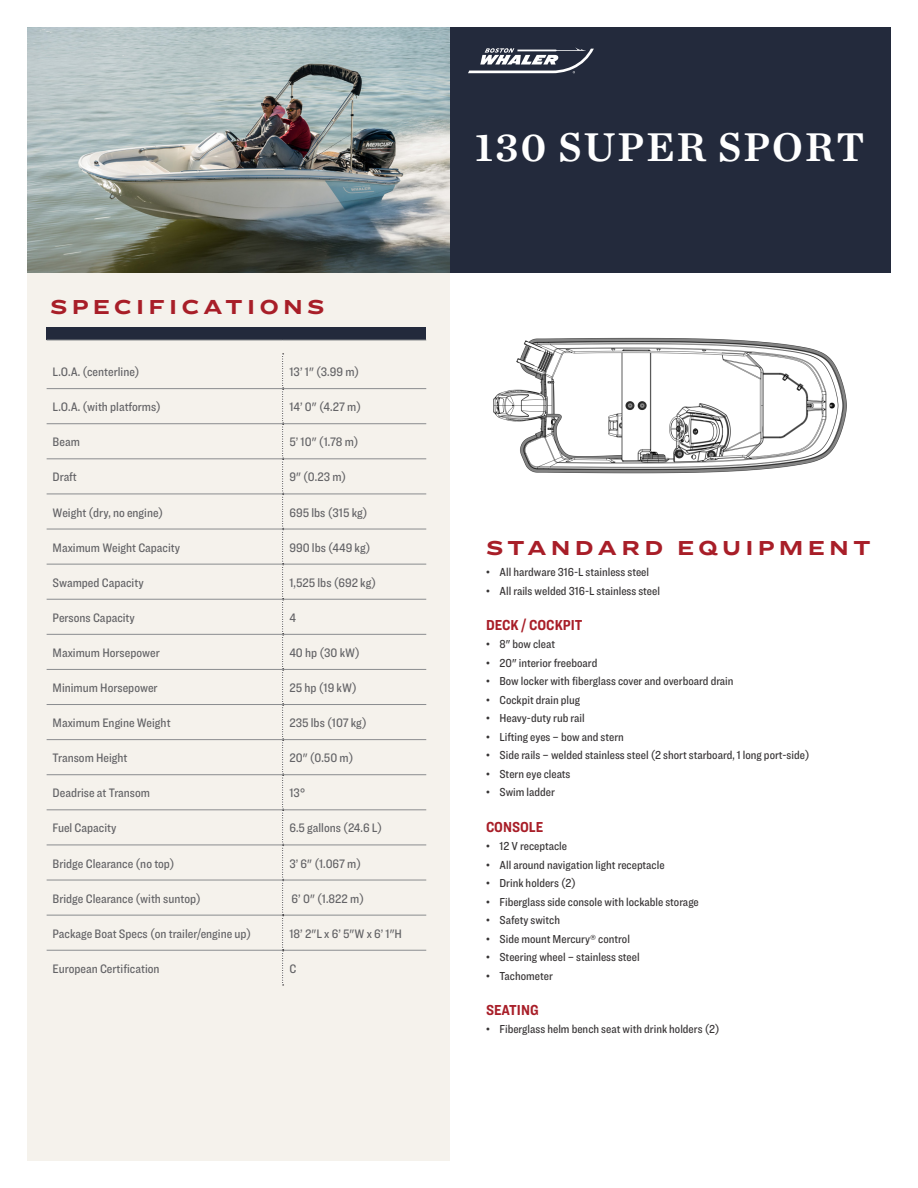
<style>
.page{position:relative;width:918px;height:1188px;background:#fff}
.page>*{position:absolute;margin:0;border:0;box-sizing:border-box;transform-origin:0 0}
.t1{font:42px "Chronicle Text G1 Semi";letter-spacing:.05em;color:#fff}
.Lg__Red_Bold_Header{font:700 21px "Ringside Extra Wide";letter-spacing:.2em;color:#a81e28}
.All_Cap_Red_Subhead{font:700 15px "Ringside Condensed";color:#a81e28}
.Specifications_75__B{font:500 12.75px "Ringside Condensed";color:#636366}
.t2{font:500 12px "Ringside Condensed";color:#373435}
</style>
<div class="page">
<div style="left:450px;top:27px;width:441px;height:245px;background:#232a3c"></div>
<svg style="left:468px;top:47px;width:126px;height:26px"></svg>
<div style="left:27px;top:272px;width:423px;height:889px;background:#f5f2ec"></div>
<div style="left:47px;top:327px;width:379px;height:13px;background:#232a3c"></div>
<hr style="left:47px;top:915px;width:236px;height:1px;background:#8a8c8f">
<hr style="left:283px;top:915px;width:143px;height:1px;background:#8a8c8f">
<hr style="left:47px;top:950px;width:236px;height:1px;background:#8a8c8f">
<hr style="left:283px;top:950px;width:143px;height:1px;background:#8a8c8f">
<svg style="left:282px;top:354px;width:2px;height:632px"></svg>
<hr style="left:47px;top:340px;width:236px;height:1px;background:#8a8c8f">
<hr style="left:283px;top:340px;width:143px;height:1px;background:#8a8c8f">
<hr style="left:47px;top:388px;width:236px;height:1px;background:#8a8c8f">
<hr style="left:283px;top:388px;width:143px;height:1px;background:#8a8c8f">
<hr style="left:47px;top:423px;width:236px;height:1px;background:#8a8c8f">
<hr style="left:283px;top:423px;width:143px;height:1px;background:#8a8c8f">
<hr style="left:47px;top:459px;width:236px;height:1px;background:#8a8c8f">
<hr style="left:283px;top:459px;width:143px;height:1px;background:#8a8c8f">
<hr style="left:47px;top:494px;width:236px;height:1px;background:#8a8c8f">
<hr style="left:283px;top:494px;width:143px;height:1px;background:#8a8c8f">
<hr style="left:47px;top:529px;width:236px;height:1px;background:#8a8c8f">
<hr style="left:283px;top:529px;width:143px;height:1px;background:#8a8c8f">
<hr style="left:47px;top:564px;width:236px;height:1px;background:#8a8c8f">
<hr style="left:283px;top:564px;width:143px;height:1px;background:#8a8c8f">
<hr style="left:47px;top:599px;width:236px;height:1px;background:#8a8c8f">
<hr style="left:283px;top:599px;width:143px;height:1px;background:#8a8c8f">
<hr style="left:47px;top:634px;width:236px;height:1px;background:#8a8c8f">
<hr style="left:283px;top:634px;width:143px;height:1px;background:#8a8c8f">
<hr style="left:47px;top:669px;width:236px;height:1px;background:#8a8c8f">
<hr style="left:283px;top:669px;width:143px;height:1px;background:#8a8c8f">
<hr style="left:47px;top:704px;width:236px;height:1px;background:#8a8c8f">
<hr style="left:283px;top:704px;width:143px;height:1px;background:#8a8c8f">
<hr style="left:47px;top:739px;width:236px;height:1px;background:#8a8c8f">
<hr style="left:283px;top:739px;width:143px;height:1px;background:#8a8c8f">
<hr style="left:47px;top:774px;width:236px;height:1px;background:#8a8c8f">
<hr style="left:283px;top:774px;width:143px;height:1px;background:#8a8c8f">
<hr style="left:47px;top:810px;width:236px;height:1px;background:#8a8c8f">
<hr style="left:283px;top:810px;width:143px;height:1px;background:#8a8c8f">
<hr style="left:47px;top:845px;width:236px;height:1px;background:#8a8c8f">
<hr style="left:283px;top:845px;width:143px;height:1px;background:#8a8c8f">
<hr style="left:47px;top:880px;width:236px;height:1px;background:#8a8c8f">
<hr style="left:283px;top:880px;width:143px;height:1px;background:#8a8c8f">
<img style="left:27px;top:27px;width:423px;height:245px">
<img style="left:494px;top:337px;width:352px;height:137px">
<h2 class="Lg__Red_Bold_Header" style="left:50px;top:290px;width:276px">SPECIFICATIONS</h2>
<p class="Specifications_75__B" style="left:53px;top:363px;width:89px">L.O.A. (centerline)</p>
<p class="Specifications_75__B" style="left:289px;top:363px;width:71px">13’ 1" (3.99 m)</p>
<p class="Specifications_75__B" style="left:53px;top:398px;width:110px">L.O.A. (with platforms)</p>
<p class="Specifications_75__B" style="left:289px;top:398px;width:73px">14’ 0" (4.27 m)</p>
<p class="Specifications_75__B" style="left:53px;top:433px;width:29px">Beam</p>
<p class="Specifications_75__B" style="left:289px;top:433px;width:71px">5’ 10" (1.78 m)</p>
<p class="Specifications_75__B" style="left:53px;top:468px;width:26px">Draft</p>
<p class="Specifications_75__B" style="left:289px;top:468px;width:58px">9" (0.23 m)</p>
<p class="Specifications_75__B" style="left:53px;top:504px;width:112px">Weight (dry, no engine)</p>
<p class="Specifications_75__B" style="left:289px;top:504px;width:80px">695 lbs (315 kg)</p>
<p class="Specifications_75__B" style="left:53px;top:539px;width:129px">Maximum Weight Capacity</p>
<p class="Specifications_75__B" style="left:289px;top:539px;width:83px">990 lbs (449 kg)</p>
<p class="Specifications_75__B" style="left:53px;top:574px;width:93px">Swamped Capacity</p>
<p class="Specifications_75__B" style="left:289px;top:574px;width:88px">1,525 lbs (692 kg)</p>
<p class="Specifications_75__B" style="left:53px;top:609px;width:84px">Persons Capacity</p>
<p class="Specifications_75__B" style="left:289px;top:609px;width:8px">4</p>
<p class="Specifications_75__B" style="left:53px;top:644px;width:109px">Maximum Horsepower</p>
<p class="Specifications_75__B" style="left:289px;top:644px;width:72px">40 hp (30 kW)</p>
<p class="Specifications_75__B" style="left:53px;top:679px;width:107px">Minimum Horsepower</p>
<p class="Specifications_75__B" style="left:289px;top:679px;width:69px">25 hp (19 kW)</p>
<p class="Specifications_75__B" style="left:53px;top:714px;width:120px">Maximum Engine Weight</p>
<p class="Specifications_75__B" style="left:289px;top:714px;width:79px">235 lbs (107 kg)</p>
<p class="Specifications_75__B" style="left:53px;top:749px;width:77px">Transom Height</p>
<p class="Specifications_75__B" style="left:289px;top:749px;width:66px">20" (0.50 m)</p>
<p class="Specifications_75__B" style="left:53px;top:784px;width:99px">Deadrise at Transom</p>
<p class="Specifications_75__B" style="left:289px;top:784px;width:17px">13°</p>
<p class="Specifications_75__B" style="left:53px;top:819px;width:65px">Fuel Capacity</p>
<p class="Specifications_75__B" style="left:289px;top:819px;width:94px">6.5 gallons (24.6 L)</p>
<p class="Specifications_75__B" style="left:53px;top:855px;width:124px">Bridge Clearance (no top)</p>
<p class="Specifications_75__B" style="left:289px;top:855px;width:73px">3’ 6" (1.067 m)</p>
<p class="Specifications_75__B" style="left:53px;top:890px;width:150px">Bridge Clearance (with suntop)</p>
<p class="Specifications_75__B" style="left:292px;top:890px;width:74px">6’ 0" (1.822 m)</p>
<p class="Specifications_75__B" style="left:53px;top:925px;width:200px">Package Boat Specs (on trailer/engine up)</p>
<p class="Specifications_75__B" style="left:289px;top:925px;width:114px">18’ 2"L x 6’ 5"W x 6’ 1"H</p>
<p class="Specifications_75__B" style="left:53px;top:960px;width:108px">European Certification</p>
<p class="Specifications_75__B" style="left:289px;top:960px;width:8px">C</p>
<h1 class="t1" style="left:475px;top:114px;width:392px">130 SUPER SPORT</h1>
<p class="Lg__Red_Bold_Header" style="left:486px;top:531px;width:387px">STANDARD EQUIPMENT</p>
<p class="t2" style="left:486px;top:564px;width:165px">• All hardware 316-L stainless steel</p>
<p class="t2" style="left:486px;top:583px;width:176px">• All rails welded 316-L stainless steel</p>
<p class="All_Cap_Red_Subhead" style="left:486px;top:614px;width:98px">DECK / COCKPIT</p>
<p class="t2" style="left:486px;top:636px;width:71px">• 8" bow cleat</p>
<p class="t2" style="left:486px;top:655px;width:113px">• 20" interior freeboard</p>
<p class="t2" style="left:486px;top:673px;width:249px">• Bow locker with fiberglass cover and overboard drain</p>
<p class="t2" style="left:486px;top:692px;width:96px">• Cockpit drain plug</p>
<p class="t2" style="left:486px;top:710px;width:100px">• Heavy-duty rub rail</p>
<p class="t2" style="left:486px;top:729px;width:139px">• Lifting eyes – bow and stern</p>
<p class="t2" style="left:486px;top:747px;width:325px">• Side rails – welded stainless steel (2 short starboard, 1 long port-side)</p>
<p class="t2" style="left:486px;top:766px;width:86px">• Stern eye cleats</p>
<p class="t2" style="left:486px;top:784px;width:70px">• Swim ladder</p>
<p class="All_Cap_Red_Subhead" style="left:486px;top:816px;width:59px">CONSOLE</p>
<p class="t2" style="left:486px;top:838px;width:83px">• 12 V receptacle</p>
<p class="t2" style="left:486px;top:856px;width:180px">• All around navigation light receptacle</p>
<p class="t2" style="left:486px;top:875px;width:91px">• Drink holders (2)</p>
<p class="t2" style="left:486px;top:893px;width:214px">• Fiberglass side console with lockable storage</p>
<p class="t2" style="left:486px;top:912px;width:76px">• Safety switch</p>
<p class="t2" style="left:486px;top:930px;width:145px">• Side mount Mercury® control</p>
<p class="t2" style="left:486px;top:949px;width:155px">• Steering wheel – stainless steel</p>
<p class="t2" style="left:486px;top:967px;width:68px">• Tachometer</p>
<p class="All_Cap_Red_Subhead" style="left:486px;top:999px;width:54px">SEATING</p>
<p class="t2" style="left:486px;top:1021px;width:235px">• Fiberglass helm bench seat with drink holders (2)</p>
</div>
